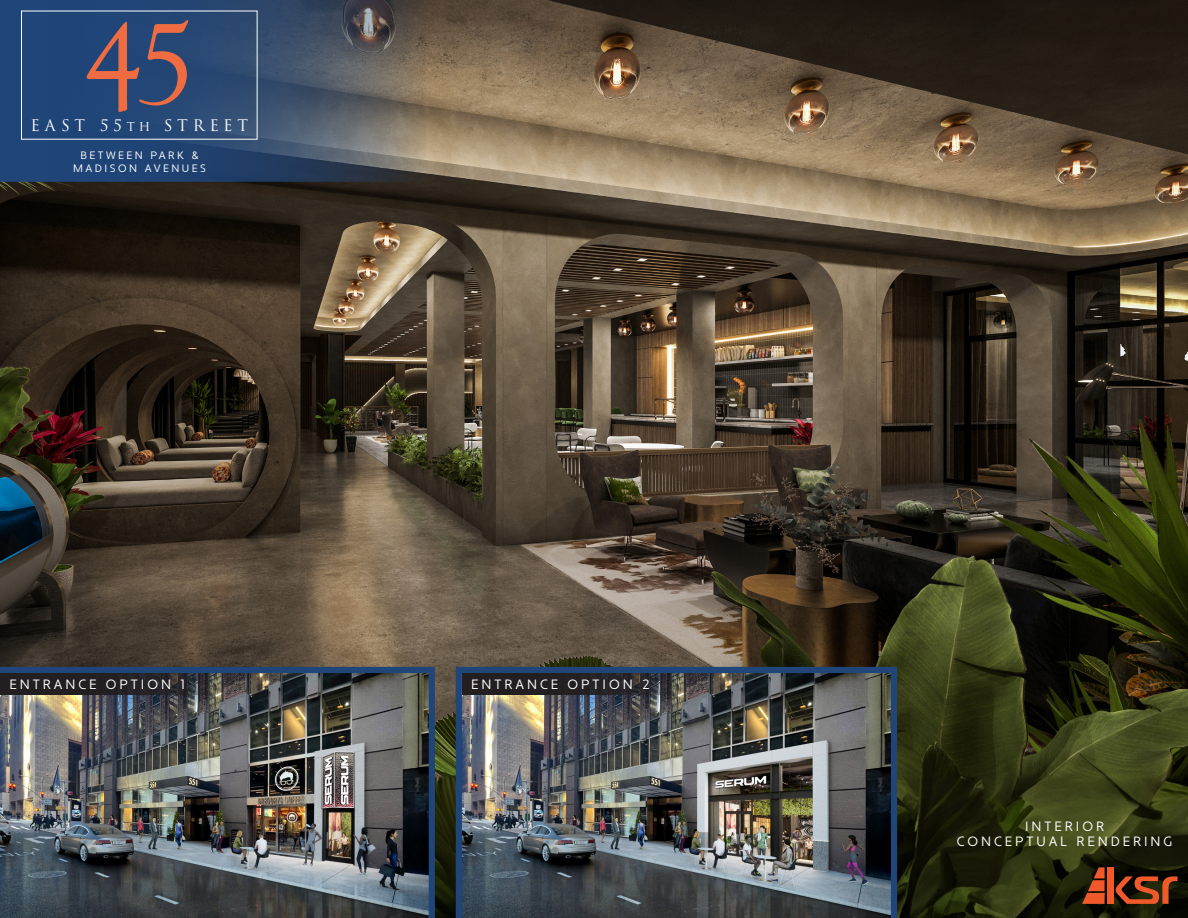
<style>
.page{position:relative;width:1188px;height:918px;background:#fff}
.page>*{position:absolute;margin:0;border:0;box-sizing:border-box;transform-origin:0 0}
.t1{font:119.55px "Goudy Old Style T";color:#ef6c42}
.t2{font:15.6px "Trajan Pro 3";letter-spacing:.31em;color:#fff}
.t3{font:13.5px "Apertura";letter-spacing:.22em;color:#fff}
.t4{font:10.8px/12.9px "Apertura";letter-spacing:.23em;color:#fff;text-align:center}
.s1{font-size:12px}
</style>
<div class="page">
<img style="left:0;top:0;width:1188px;height:918px">
<img style="left:0;top:667px;width:435px;height:251px">
<svg style="left:1114px;top:876px;width:64px;height:28px;background:#713114"></svg>
<div style="left:1108px;top:867px;width:6px;height:37px;background:#f1592a"></div>
<svg style="left:1082px;top:867px;width:23px;height:37px"></svg>
<svg style="left:0;top:0;width:426px;height:182px;background:#384f6f"></svg>
<img style="left:456px;top:667px;width:441px;height:251px">
<div style="left:0;top:673px;width:212px;height:21px;background:#231f20"></div>
<div style="left:462px;top:673px;width:211px;height:21px;background:#231f20"></div>
<p class="t1" style="left:83px;top:-1px;width:114px">45</p>
<p class="t4" style="left:73px;top:149px;width:135px">BETWEEN PARK &amp;<br>MADISON AVENUES</p>
<p class="t2" style="left:30px;top:114px;width:219px">EAST 55<span class="s1">TH</span> STREET</p>
<p class="t3" style="left:10px;top:676px;width:177px">ENTRANCE OPTION 1</p>
<p class="t3" style="left:471px;top:676px;width:180px">ENTRANCE OPTION 2</p>
<p class="t3" style="left:1025px;top:818px;width:80px">INTERIOR</p>
<p class="t3" style="left:957px;top:833px;width:217px">CONCEPTUAL RENDERING</p>
</div>
